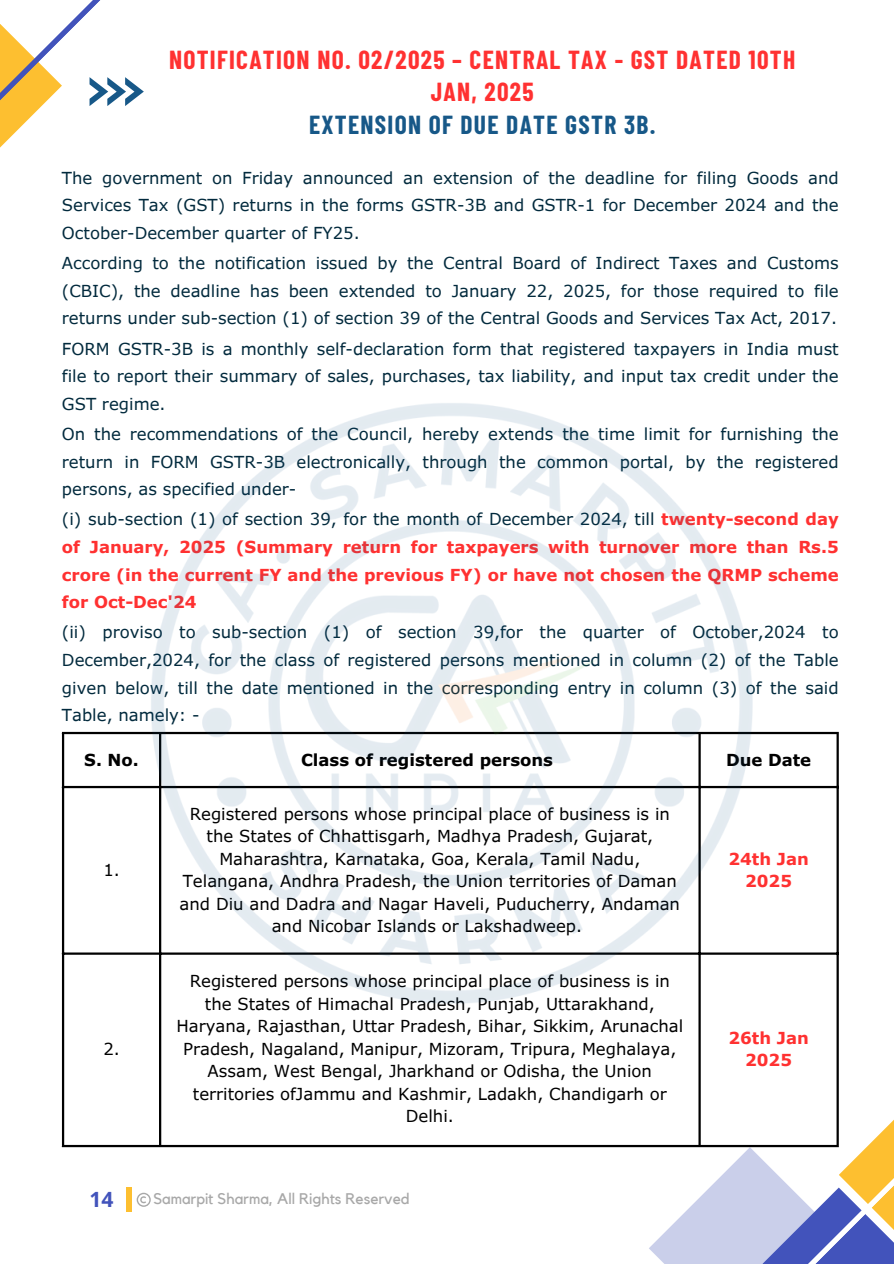
<style>
.page{position:relative;width:894px;height:1264px;background:#fff}
.page>*{position:absolute;margin:0;border:0;box-sizing:border-box;transform-origin:0 0}
.t1{font:700 25.5px/32.7px "Barlow Condensed";letter-spacing:.05em;color:#ff3131;text-align:center}
.t2{font:700 21px "Open Sans";color:#4253bb}
.t3{font:16.5px/27.6px "Verdana Pro";color:#022a3d;text-align:justify}
.t4{font:16.5px/22.5px "Verdana Pro";color:#000;text-align:center}
.t5{font:700 16.5px/27.6px "Verdana Pro";color:#ff3131;text-align:center}
.t6{font:700 16.5px "Verdana Pro";color:#000}
.t7{font:15.3px "Kollektif";color:#a8a8a8}
.s1{color:#175888}
.s2{font-weight:400;color:#022a3d}
</style>
<div class="page">
<div style="left:126px;top:1187px;width:5px;height:24px;background:#fdbf30"></div>
<svg style="left:648px;top:1147px;width:133px;height:116px;fill:#cacfea"></svg>
<svg style="left:762px;top:1187px;width:19px;height:76px"></svg>
<svg style="left:781px;top:1121px;width:112px;height:142px"></svg>
<svg style="left:0;top:0;width:144px;height:148px"></svg>
<hr style="left:62px;top:734px;width:2px;height:410px;background:#000">
<hr style="left:159px;top:734px;width:2px;height:410px;background:#000">
<hr style="left:698px;top:734px;width:2px;height:410px;background:#000">
<hr style="left:836px;top:734px;width:2px;height:410px;background:#000">
<hr style="left:62px;top:732px;width:776px;height:2px;background:#000">
<hr style="left:62px;top:786px;width:776px;height:2px;background:#000">
<hr style="left:62px;top:952px;width:776px;height:2px;background:#000">
<hr style="left:62px;top:1144px;width:776px;height:3px;background:#000">
<svg style="left:137px;top:1192px;width:14px;height:14px"></svg>
<img style="left:134px;top:403px;width:625px;height:608px">
<p class="t1" style="left:169px;top:42px;width:627px">NOTIFICATION NO. 02/2025 – CENTRAL TAX - GST DATED 10TH<br>JAN, 2025<br><span class="s1">EXTENSION OF DUE DATE GSTR 3B.</span></p>
<p class="t3" style="left:62px;top:163px;width:778px">The government on Friday announced an extension of the deadline for filing Goods and Services Tax (GST) returns in the forms GSTR-3B and GSTR-1 for December 2024 and the October-December quarter of FY25.</p>
<p class="t3" style="left:62px;top:249px;width:778px">According to the notification issued by the Central Board of Indirect Taxes and Customs (CBIC), the deadline has been extended to January 22, 2025, for those required to file returns under sub-section (1) of section 39 of the Central Goods and Services Tax Act, 2017.</p>
<p class="t3" style="left:62px;top:334px;width:778px">FORM GSTR-3B is a monthly self-declaration form that registered taxpayers in India must file to report their summary of sales, purchases, tax liability, and input tax credit under the GST regime.</p>
<p class="t3" style="left:62px;top:419px;width:778px">On the recommendations of the Council, hereby extends the time limit for furnishing the return in FORM GSTR-3B electronically, through the common portal, by the registered persons, as specified under-</p>
<p class="t5" style="left:62px;top:505px;width:778px;text-align:justify"><span class="s2">(i) sub-section (1) of section 39, for the month of December 2024, till</span> twenty-second day of January, 2025 (Summary return for taxpayers with turnover more than Rs.5 crore (in the current FY and the previous FY) or have not chosen the QRMP scheme for Oct-Dec'24</p>
<p class="t3" style="left:62px;top:618px;width:778px">(ii) proviso to sub-section (1) of section 39,for the quarter of October,2024 to December,2024, for the class of registered persons mentioned in column (2) of the Table given below, till the date mentioned in the corresponding entry in column (3) of the said Table, namely: -</p>
<p class="t6" style="left:84px;top:749px;width:56px">S. No.</p>
<p class="t6" style="left:301px;top:749px;width:253px">Class of registered persons</p>
<p class="t6" style="left:725px;top:749px;width:87px">Due Date</p>
<p class="t4" style="left:103px;top:858px;width:18px">1.</p>
<p class="t4" style="left:103px;top:1037px;width:18px">2.</p>
<p class="t2" style="left:89px;top:1184px;width:25px">14</p>
<p class="t4" style="left:179px;top:801px;width:502px">Registered persons whose principal place of business is in the States of Chhattisgarh, Madhya Pradesh, Gujarat, Maharashtra, Karnataka, Goa, Kerala, Tamil Nadu, Telangana, Andhra Pradesh, the Union territories of Daman and Diu and Dadra and Nagar Haveli, Puducherry, Andaman and Nicobar Islands or Lakshadweep.</p>
<p class="t4" style="left:176px;top:969px;width:508px">Registered persons whose principal place of business is in the States of Himachal Pradesh, Punjab, Uttarakhand, Haryana, Rajasthan, Uttar Pradesh, Bihar, Sikkim, Arunachal Pradesh, Nagaland, Manipur, Mizoram, Tripura, Meghalaya, Assam, West Bengal, Jharkhand or Odisha, the Union territories ofJammu and Kashmir, Ladakh, Chandigarh or Delhi.</p>
<p class="t7" style="left:153px;top:1191px;width:258px">Samarpit Sharma, All Rights Reserved</p>
<p class="t5" style="left:728px;top:846px;width:82px;line-height:22.5px">24th Jan<br>2025</p>
<p class="t5" style="left:728px;top:1025px;width:82px;line-height:22.5px">26th Jan<br>2025</p>
</div>
